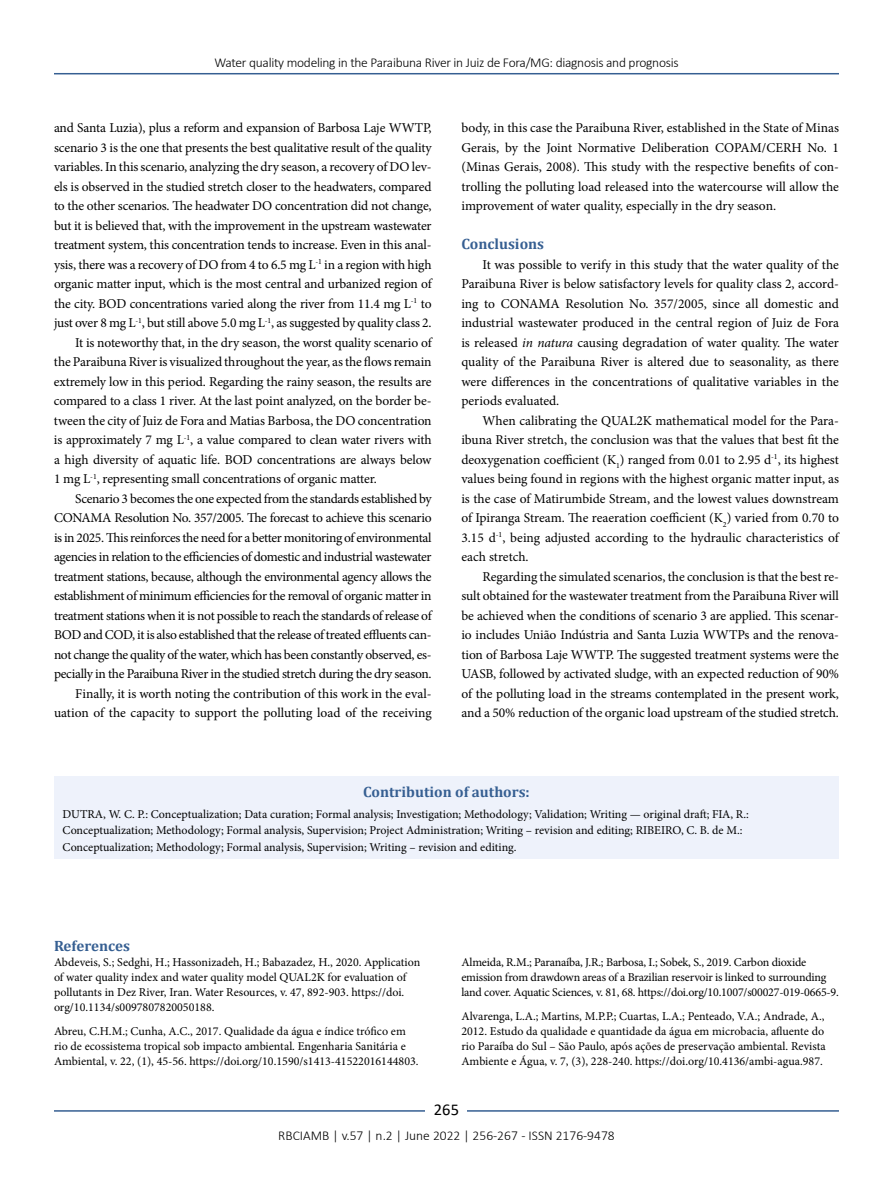
<style>
.page{position:relative;width:893px;height:1191px;background:#fff}
.page>*{position:absolute;margin:0;border:0;box-sizing:border-box;transform-origin:0 0}
.t1{font:16.5px "Calibri";color:#000}
.t2{font:700 15px "Cambria";color:#365f92}
.t3{font:13.5px/19.5px "Minion Pro";letter-spacing:-.015em;color:#000;text-align:justify}
.t4{font:300 13.5px "Calibri";letter-spacing:-.02em;color:#000}
.t5{font:300 13.5px "Calibri";color:#000}
.t6{font:12px/15px "Minion Pro";color:#000}
.s1{font-style:italic}
</style>
<div class="page">
<hr style="left:54px;top:73px;width:785px;height:1px;background:#365f92">
<hr style="left:54px;top:1110px;width:785px;height:1px;background:#365f92">
<div style="left:426px;top:1096px;width:41px;height:26px;background:#fff"></div>
<div style="left:54px;top:776px;width:785px;height:83px;background:#eef2fb"></div>
<p class="t4" style="left:214px;top:54px;width:466px">Water quality modeling in the Paraibuna River in Juiz de Fora/MG: diagnosis and prognosis</p>
<p class="t3" style="left:54px;top:118px;width:379px">and Santa Luzia), plus a reform and expansion of Barbosa Laje WWTP,</p>
<p class="t3" style="left:54px;top:137px;width:379px">scenario 3 is the one that presents the best qualitative result of the quality</p>
<p class="t3" style="left:54px;top:157px;width:379px">variables. In this scenario, analyzing the dry season, a recovery of DO lev-</p>
<p class="t3" style="left:54px;top:176px;width:379px">els is observed in the studied stretch closer to the headwaters, compared</p>
<p class="t3" style="left:54px;top:196px;width:379px">to the other scenarios. The headwater DO concentration did not change,</p>
<p class="t3" style="left:54px;top:215px;width:379px">but it is believed that, with the improvement in the upstream wastewater</p>
<p class="t3" style="left:54px;top:235px;width:379px">treatment system, this concentration tends to increase. Even in this anal-</p>
<p class="t3" style="left:54px;top:254px;width:379px">ysis, there was a recovery of DO from 4 to 6.5 mg L<sup>-1</sup> in a region with high</p>
<p class="t3" style="left:54px;top:274px;width:379px">organic matter input, which is the most central and urbanized region of</p>
<p class="t3" style="left:54px;top:293px;width:379px">the city. BOD concentrations varied along the river from 11.4 mg L<sup>-1</sup> to</p>
<p class="t3" style="left:54px;top:313px;width:379px">just over 8 mg L<sup>-1</sup>, but still above 5.0 mg L<sup>-1</sup>, as suggested by quality class 2.</p>
<p class="t3" style="left:75px;top:332px;width:358px">It is noteworthy that, in the dry season, the worst quality scenario of</p>
<p class="t3" style="left:54px;top:352px;width:379px">the Paraibuna River is visualized throughout the year, as the flows remain</p>
<p class="t3" style="left:54px;top:371px;width:379px">extremely low in this period. Regarding the rainy season, the results are</p>
<p class="t3" style="left:54px;top:391px;width:379px">compared to a class 1 river. At the last point analyzed, on the border be-</p>
<p class="t3" style="left:54px;top:410px;width:379px">tween the city of Juiz de Fora and Matias Barbosa, the DO concentration</p>
<p class="t3" style="left:54px;top:430px;width:379px">is approximately 7 mg L<sup>-1</sup>, a value compared to clean water rivers with</p>
<p class="t3" style="left:54px;top:449px;width:379px">a high diversity of aquatic life. BOD concentrations are always below</p>
<p class="t3" style="left:54px;top:469px;width:324px">1 mg L<sup>-1</sup>, representing small concentrations of organic matter.</p>
<p class="t3" style="left:75px;top:488px;width:358px">Scenario 3 becomes the one expected from the standards established by</p>
<p class="t3" style="left:54px;top:508px;width:379px">CONAMA Resolution No. 357/2005. The forecast to achieve this scenario</p>
<p class="t3" style="left:54px;top:527px;width:379px">is in 2025. This reinforces the need for a better monitoring of environmental</p>
<p class="t3" style="left:54px;top:547px;width:379px">agencies in relation to the efficiencies of domestic and industrial wastewater</p>
<p class="t3" style="left:54px;top:566px;width:379px">treatment stations, because, although the environmental agency allows the</p>
<p class="t3" style="left:54px;top:586px;width:379px">establishment of minimum efficiencies for the removal of organic matter in</p>
<p class="t3" style="left:54px;top:605px;width:379px">treatment stations when it is not possible to reach the standards of release of</p>
<p class="t3" style="left:54px;top:625px;width:379px">BOD and COD, it is also established that the release of treated effluents can-</p>
<p class="t3" style="left:54px;top:644px;width:379px">not change the quality of the water, which has been constantly observed, es-</p>
<p class="t3" style="left:54px;top:664px;width:379px">pecially in the Paraibuna River in the studied stretch during the dry season.</p>
<p class="t3" style="left:75px;top:683px;width:358px">Finally, it is worth noting the contribution of this work in the eval-</p>
<p class="t3" style="left:54px;top:703px;width:379px">uation of the capacity to support the polluting load of the receiving</p>
<p class="t3" style="left:461px;top:118px;width:379px">body, in this case the Paraibuna River, established in the State of Minas Gerais, by the Joint Normative Deliberation COPAM/CERH No. 1 (Minas Gerais, 2008). This study with the respective benefits of con&shy;trolling the polluting load released into the watercourse will allow the improvement of water quality, especially in the dry season.</p>
<p class="t2" style="left:461px;top:233px;width:84px">Conclusions</p>
<p class="t3" style="left:461px;top:255px;width:379px;text-indent:21px">It was possible to verify in this study that the water quality of the Paraibuna River is below satisfactory levels for quality class 2, accord&shy;ing to CONAMA Resolution No. 357/2005, since all domestic and industrial wastewater produced in the central region of Juiz de Fora is released <span class="s1">in natura</span> causing degradation of water quality. The water quality of the Paraibuna River is altered due to seasonality, as there were differences in the concentrations of qualitative variables in the periods evaluated.</p>
<p class="t3" style="left:461px;top:410px;width:379px;text-indent:21px">When calibrating the QUAL2K mathematical model for the Para&shy;ibuna River stretch, the conclusion was that the values that best fit the deoxygenation coefficient (K<sub>1</sub>) ranged from 0.01 to 2.95 d<sup>-1</sup>, its highest values being found in regions with the highest organic matter input, as is the case of Matirumbide Stream, and the lowest values downstream of Ipiranga Stream. The reaeration coefficient (K<sub>2</sub>) varied from 0.70 to 3.15 d<sup>-1</sup>, being adjusted according to the hydraulic characteristics of each stretch.</p>
<p class="t3" style="left:461px;top:566px;width:379px;text-indent:21px">Regarding the simulated scenarios, the conclusion is that the best re&shy;sult obtained for the wastewater treatment from the Paraibuna River will be achieved when the conditions of scenario 3 are applied. This scenar&shy;io includes União Indústria and Santa Luzia WWTPs and the renova&shy;tion of Barbosa Laje WWTP. The suggested treatment systems were the UASB, followed by activated sludge, with an expected reduction of 90% of the polluting load in the streams contemplated in the present work, and a 50% reduction of the organic load upstream of the studied stretch.</p>
<p class="t2" style="left:363px;top:781px;width:168px">Contribution of authors:</p>
<p class="t6" style="left:63px;top:805px;width:688px;line-height:16.5px">DUTRA, W. C. P.: Conceptualization; Data curation; Formal analysis; Investigation; Methodology; Validation; Writing — original draft; FIA, R.:<br>Conceptualization; Methodology; Formal analysis, Supervision; Project Administration; Writing – revision and editing; RIBEIRO, C. B. de M.:<br>Conceptualization; Methodology; Formal analysis, Supervision; Writing – revision and editing.</p>
<p class="t2" style="left:54px;top:935px;width:77px">References</p>
<p class="t6" style="left:54px;top:955px;width:368px">Abdeveis, S.; Sedghi, H.; Hassonizadeh, H.; Babazadez, H., 2020. Application of water quality index and water quality model QUAL2K for evaluation of pollutants in Dez River, Iran. Water Resources, v. 47, 892-903. https://doi. org/10.1134/s0097807820050188.</p>
<p class="t6" style="left:54px;top:1023px;width:366px">Abreu, C.H.M.; Cunha, A.C., 2017. Qualidade da água e índice trófico em rio de ecossistema tropical sob impacto ambiental. Engenharia Sanitária e<br>Ambiental, v. 22, (1), 45-56. https://doi.org/10.1590/s1413-41522016144803.</p>
<p class="t6" style="left:461px;top:955px;width:379px">Almeida, R.M.; Paranaíba, J.R.; Barbosa, I.; Sobek, S., 2019. Carbon dioxide emission from drawdown areas of a Brazilian reservoir is linked to surrounding land cover. Aquatic Sciences, v. 81, 68. https://doi.org/10.1007/s00027-019-0665-9.</p>
<p class="t6" style="left:461px;top:1008px;width:366px">Alvarenga, L.A.; Martins, M.P.P.; Cuartas, L.A.; Penteado, V.A.; Andrade, A., 2012. Estudo da qualidade e quantidade da água em microbacia, afluente do rio Paraíba do Sul – São Paulo, após ações de preservação ambiental. Revista Ambiente e Água, v. 7, (3), 228-240. https://doi.org/10.4136/ambi-agua.987.</p>
<p class="t1" style="left:434px;top:1098px;width:27px">265</p>
<p class="t5" style="left:278px;top:1126px;width:338px">RBCIAMB | v.57 | n.2 | June 2022 | 256-267 - ISSN 2176-9478</p>
</div>
